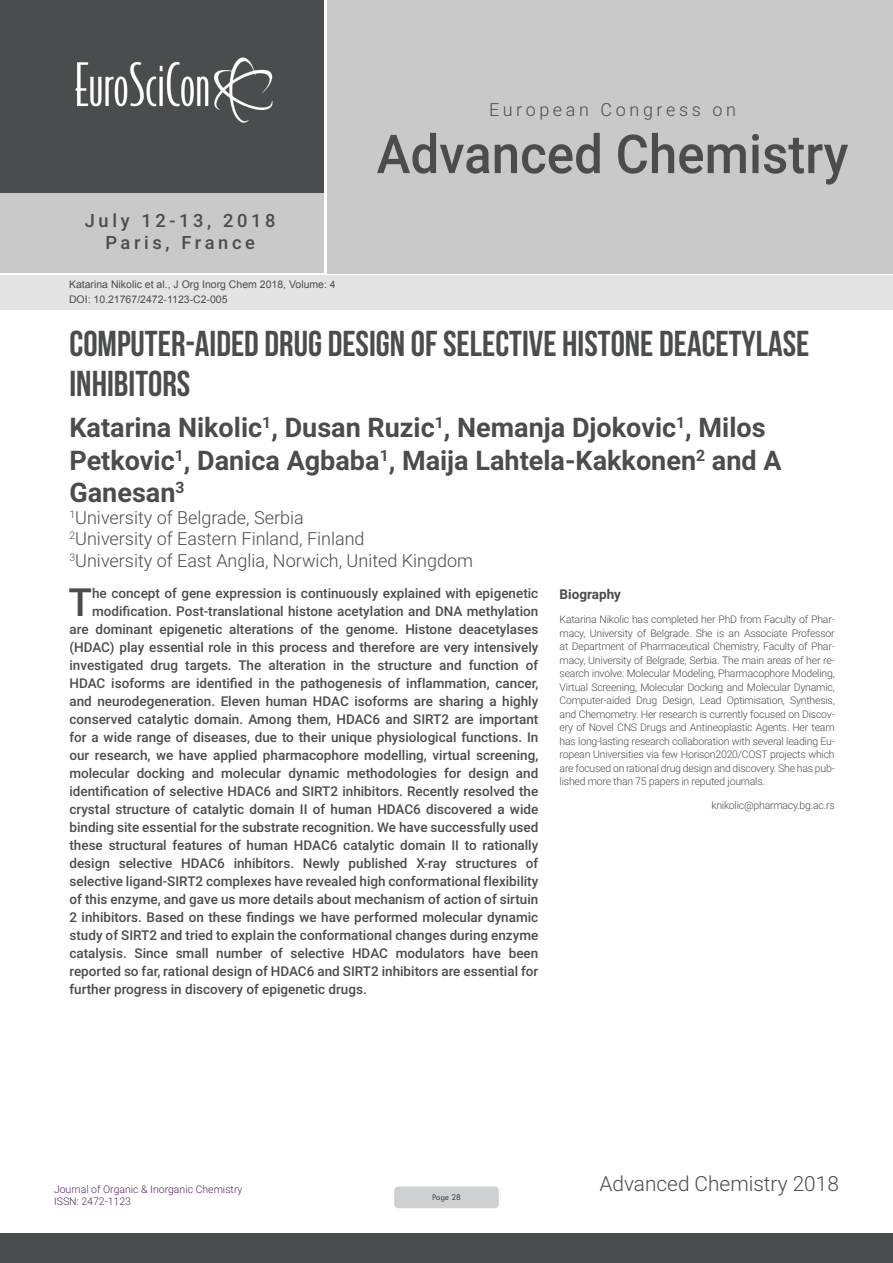
<style>
.page{position:relative;width:893px;height:1263px;background:#fff}
.page>*{position:absolute;margin:0;border:0;box-sizing:border-box;transform-origin:0 0}
.t1{font:500 53.7px "Roboto";color:#4b4c4d;scale:.95 1}
.Abstract{font:500 38.85px "Roboto";color:#4b4c4d}
.t2{font:36px/39.6px "Bebas Neue";color:#4b4c4d}
.t3{font:700 27px/32.4px "Roboto";color:#4b4c4d}
.t4{font:300 20.85px "Roboto";color:#4b4c4d}
.t5{font:500 18.3px/21.9px "Roboto";letter-spacing:.2em;color:#4b4c4d;text-align:center}
.t6{font:300 18px "Roboto";color:#4b4c4d}
.t7{font:300 18px "Roboto";letter-spacing:.2em;color:#4b4c4d}
.Abstract-2{font:500 13.5px "Roboto";color:#4b4c4d}
.Abstract-3{font:700 13.5px "Roboto";color:#4b4c4d}
.Biography{font:300 10.5px/13.5px "Roboto";letter-spacing:-.02em;color:#4b4c4d;text-align:justify}
.t8{font:10.5px "Arial";color:#4b4c4d}
.t9{font:300 10.5px/12.6px "Roboto";color:#522765}
.t10{font:9px "Tw Cen";letter-spacing:-.02em;color:#4b4c4d;scale:.95 1}
</style>
<div class="page">
<div style="left:0;top:0;width:323px;height:193px;background:#4b4c4d"></div>
<div style="left:1px;top:193px;width:323px;height:80px;background:#c9c9c9"></div>
<div style="left:327px;top:0;width:566px;height:273px;background:#c9c9c9"></div>
<img style="left:75px;top:57px;width:198px;height:66px">
<div style="left:0;top:1233px;width:893px;height:30px;background:#4b4c4d"></div>
<div style="left:1px;top:275px;width:892px;height:35px;background:#e4e4e4"></div>
<div style="left:394px;top:1186px;width:105px;height:22px;background:#cfd0d2;border-radius:4px"></div>
<h3 class="t5" style="left:85px;top:209px;width:192px">July 12-13, 2018<br>Paris, France</h3>
<p class="t8" style="left:69px;top:278px;width:268px">Katarina Nikolic et al., J Org Inorg Chem 2018, Volume: 4</p>
<p class="t8" style="left:69px;top:292px;width:160px">DOI: 10.21767/2472-1123-C2-005</p>
<h3 class="t7" style="left:489px;top:97px;width:248px">European Congress on</h3>
<h1 class="t1" style="left:377px;top:116px;width:498px">Advanced Chemistry</h1>
<p class="t2" style="left:69px;top:323px;width:741px">COMPUTER-AIDED DRUG DESIGN OF SELECTIVE HISTONE DEACETYLASE<br>INHIBITORS</p>
<p class="t3" style="left:69px;top:410px;width:714px">Katarina Nikolic<sup>1</sup>, Dusan Ruzic<sup>1</sup>, Nemanja Djokovic<sup>1</sup>, Milos<br>Petkovic<sup>1</sup>, Danica Agbaba<sup>1</sup>, Maija Lahtela-Kakkonen<sup>2</sup> and A<br>Ganesan<sup>3</sup></p>
<p class="t6" style="left:69px;top:505px;width:236px"><sup>1</sup>University of Belgrade, Serbia</p>
<p class="t6" style="left:69px;top:526px;width:297px"><sup>2</sup>University of Eastern Finland, Finland</p>
<p class="t6" style="left:69px;top:548px;width:405px"><sup>3</sup>University of East Anglia, Norwich, United Kingdom</p>
<p class="Abstract" style="left:69px;top:575px;width:25px">T</p>
<p class="Abstract-2" style="left:92px;top:584px;width:448px">he concept of gene expression is continuously explained with epigenetic</p>
<p class="Abstract-2" style="left:92px;top:602px;width:448px">modification. Post-translational histone acetylation and DNA methylation</p>
<p class="Abstract-2" style="left:69px;top:620px;width:470px">are dominant epigenetic alterations of the genome. Histone deacetylases</p>
<p class="Abstract-2" style="left:69px;top:638px;width:470px">(HDAC) play essential role in this process and therefore are very intensively</p>
<p class="Abstract-2" style="left:69px;top:656px;width:470px">investigated drug targets. The alteration in the structure and function of</p>
<p class="Abstract-2" style="left:69px;top:674px;width:470px">HDAC isoforms are identified in the pathogenesis of inflammation, cancer,</p>
<p class="Abstract-2" style="left:69px;top:692px;width:470px">and neurodegeneration. Eleven human HDAC isoforms are sharing a highly</p>
<p class="Abstract-2" style="left:69px;top:710px;width:470px">conserved catalytic domain. Among them, HDAC6 and SIRT2 are important</p>
<p class="Abstract-2" style="left:69px;top:728px;width:470px">for a wide range of diseases, due to their unique physiological functions. In</p>
<p class="Abstract-2" style="left:69px;top:746px;width:470px">our research, we have applied pharmacophore modelling, virtual screening,</p>
<p class="Abstract-2" style="left:69px;top:764px;width:470px">molecular docking and molecular dynamic methodologies for design and</p>
<p class="Abstract-2" style="left:69px;top:782px;width:470px">identification of selective HDAC6 and SIRT2 inhibitors. Recently resolved the</p>
<p class="Abstract-2" style="left:69px;top:800px;width:470px">crystal structure of catalytic domain II of human HDAC6 discovered a wide</p>
<p class="Abstract-2" style="left:69px;top:818px;width:470px">binding site essential for the substrate recognition. We have successfully used</p>
<p class="Abstract-2" style="left:69px;top:836px;width:470px">these structural features of human HDAC6 catalytic domain II to rationally</p>
<p class="Abstract-2" style="left:69px;top:854px;width:470px">design selective HDAC6 inhibitors. Newly published X-ray structures of</p>
<p class="Abstract-2" style="left:69px;top:872px;width:470px">selective ligand-SIRT2 complexes have revealed high conformational flexibility</p>
<p class="Abstract-2" style="left:69px;top:890px;width:470px">of this enzyme, and gave us more details about mechanism of action of sirtuin</p>
<p class="Abstract-2" style="left:69px;top:908px;width:470px">2 inhibitors. Based on these findings we have performed molecular dynamic</p>
<p class="Abstract-2" style="left:69px;top:926px;width:470px">study of SIRT2 and tried to explain the conformational changes during enzyme</p>
<p class="Abstract-2" style="left:69px;top:944px;width:470px">catalysis. Since small number of selective HDAC modulators have been</p>
<p class="Abstract-2" style="left:69px;top:962px;width:470px">reported so far, rational design of HDAC6 and SIRT2 inhibitors are essential for</p>
<p class="Abstract-2" style="left:69px;top:980px;width:299px">further progress in discovery of epigenetic drugs.</p>
<p class="Abstract-3" style="left:560px;top:585px;width:63px">Biography</p>
<p class="Biography" style="left:560px;top:612px;width:277px">Katarina Nikolic has completed her PhD from Faculty of Phar&shy;macy, University of Belgrade. She is an Associate Professor at Department of Pharmaceutical Chemistry, Faculty of Phar&shy;macy, University of Belgrade, Serbia. The main areas of her re&shy;search involve: Molecular Modeling, Pharmacophore Modeling, Virtual Screening, Molecular Docking and Molecular Dynamic, Computer-aided Drug Design, Lead Optimisation, Synthesis, and Chemometry. Her research is currently focused on Discov&shy;ery of Novel CNS Drugs and Antineoplastic Agents. Her team has long-lasting research collaboration with several leading Eu&shy;ropean Universities via few Horison2020/COST projects which are focused on rational drug design and discovery. She has pub&shy;lished more than 75 papers in reputed journals.</p>
<p class="Biography" style="left:711px;top:798px;width:125px">knikolic@pharmacy.bg.ac.rs</p>
<p class="t9" style="left:54px;top:1182px;width:190px">Journal of Organic &amp; Inorganic Chemistry<br>ISSN: 2472-1123</p>
<p class="t10" style="left:432px;top:1192px;width:32px">Page 28</p>
<h3 class="t4" style="left:599px;top:1169px;width:241px">Advanced Chemistry 2018</h3>
</div>
